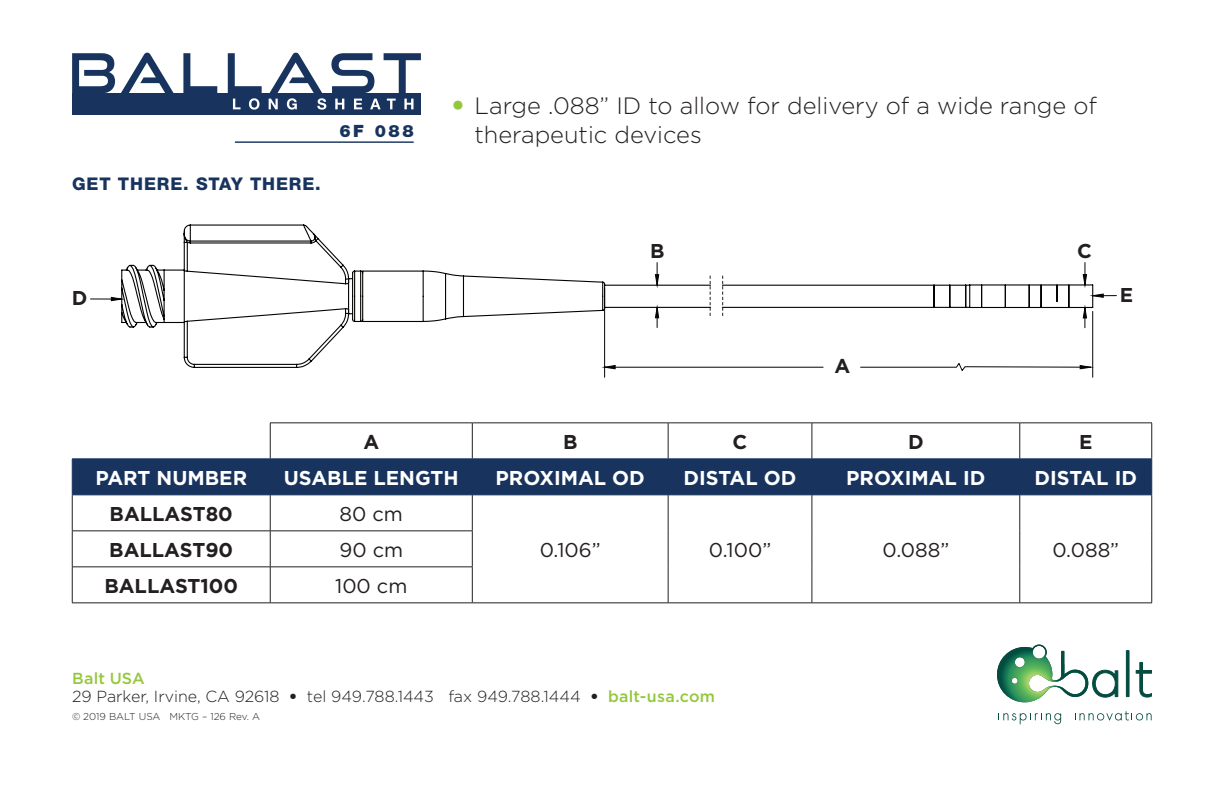
<style>
.page{position:relative;width:1224px;height:792px;background:#fff}
.page>*{position:absolute;margin:0;border:0;box-sizing:border-box;transform-origin:0 0}
.t1{font:300 23.6px/28.4px "Gotham";color:#231f20}
.t2{font:700 20px "Gotham";color:#fff}
.t3{font:700 20px "Gotham";color:#231f20}
.t4{font:20px "Gotham";color:#231f20}
.t5{font:800 17.6px "Helvetica Neue LT Std";letter-spacing:.05em;color:#18345e}
.t6{font:900 17px "Helvetica Neue LT Std";color:#18345e}
.t7{font:300 16px/18px "Gotham";color:#231f20}
.t8{font:300 10px "Gotham";color:#231f20}
.s1{font-size:36.6px;color:#94c83c}
.s2{font-weight:500;color:#94c83c}
.s3{font-weight:900}
</style>
<div class="page">
<svg style="left:1003px;top:713px;width:58px;height:11px"></svg>
<svg style="left:1075px;top:711px;width:77px;height:10px"></svg>
<div style="left:1126px;top:650px;width:3px;height:47px;border:1px solid #044c40"></div>
<svg style="left:1136px;top:662px;width:16px;height:35px"></svg>
<svg style="left:997px;top:647px;width:121px;height:55px"></svg>
<img style="left:1018px;top:645px;width:70px;height:57px">
<div style="left:73px;top:460px;width:1078px;height:35px;background:#18345e"></div>
<hr style="left:270px;top:423px;width:202px;height:1px;background:#231f20">
<hr style="left:270px;top:423px;width:1px;height:36px;background:#231f20">
<hr style="left:472px;top:423px;width:196px;height:1px;background:#231f20">
<hr style="left:472px;top:423px;width:1px;height:36px;background:#231f20">
<hr style="left:668px;top:423px;width:144px;height:1px;background:#231f20">
<hr style="left:668px;top:423px;width:1px;height:36px;background:#231f20">
<hr style="left:812px;top:423px;width:208px;height:1px;background:#231f20">
<hr style="left:812px;top:423px;width:1px;height:36px;background:#231f20">
<hr style="left:1020px;top:423px;width:132px;height:1px;background:#231f20">
<hr style="left:1019px;top:423px;width:1px;height:36px;background:#231f20">
<hr style="left:1151px;top:423px;width:1px;height:36px;background:#231f20">
<hr style="left:472px;top:495px;width:1px;height:36px;background:#231f20">
<hr style="left:668px;top:495px;width:1px;height:36px;background:#231f20">
<hr style="left:812px;top:495px;width:1px;height:36px;background:#231f20">
<hr style="left:1019px;top:495px;width:1px;height:36px;background:#231f20">
<hr style="left:1151px;top:495px;width:1px;height:36px;background:#231f20">
<hr style="left:668px;top:531px;width:1px;height:36px;background:#231f20">
<hr style="left:812px;top:531px;width:1px;height:36px;background:#231f20">
<hr style="left:1019px;top:531px;width:1px;height:36px;background:#231f20">
<hr style="left:1151px;top:531px;width:1px;height:36px;background:#231f20">
<hr style="left:668px;top:567px;width:1px;height:36px;background:#231f20">
<hr style="left:812px;top:567px;width:1px;height:36px;background:#231f20">
<hr style="left:1019px;top:567px;width:1px;height:36px;background:#231f20">
<hr style="left:1151px;top:567px;width:1px;height:36px;background:#231f20">
<hr style="left:472px;top:603px;width:196px;height:1px;background:#231f20">
<hr style="left:668px;top:603px;width:144px;height:1px;background:#231f20">
<hr style="left:812px;top:603px;width:208px;height:1px;background:#231f20">
<hr style="left:1020px;top:603px;width:132px;height:1px;background:#231f20">
<hr style="left:270px;top:531px;width:203px;height:1px;background:#231f20">
<hr style="left:472px;top:531px;width:1px;height:36px;background:#231f20">
<hr style="left:270px;top:567px;width:203px;height:1px;background:#231f20">
<hr style="left:472px;top:567px;width:1px;height:36px;background:#231f20">
<hr style="left:270px;top:603px;width:202px;height:1px;background:#231f20">
<hr style="left:72px;top:495px;width:1px;height:36px;background:#231f20">
<hr style="left:270px;top:495px;width:1px;height:36px;background:#231f20">
<hr style="left:72px;top:531px;width:198px;height:1px;background:#231f20">
<hr style="left:72px;top:531px;width:1px;height:36px;background:#231f20">
<hr style="left:270px;top:531px;width:1px;height:36px;background:#231f20">
<hr style="left:72px;top:567px;width:198px;height:1px;background:#231f20">
<hr style="left:72px;top:567px;width:1px;height:36px;background:#231f20">
<hr style="left:270px;top:567px;width:1px;height:36px;background:#231f20">
<hr style="left:72px;top:603px;width:198px;height:1px;background:#231f20">
<hr style="left:72px;top:459px;width:198px;height:1px;background:#18345e">
<hr style="left:72px;top:459px;width:1px;height:36px;background:#18345e">
<hr style="left:270px;top:459px;width:202px;height:1px;background:#18345e">
<hr style="left:270px;top:459px;width:1px;height:36px;background:#18345e">
<hr style="left:472px;top:459px;width:196px;height:1px;background:#18345e">
<hr style="left:472px;top:459px;width:1px;height:36px;background:#18345e">
<hr style="left:668px;top:459px;width:144px;height:1px;background:#18345e">
<hr style="left:668px;top:459px;width:1px;height:36px;background:#18345e">
<hr style="left:812px;top:459px;width:208px;height:1px;background:#18345e">
<hr style="left:812px;top:459px;width:1px;height:36px;background:#18345e">
<hr style="left:1020px;top:459px;width:132px;height:1px;background:#18345e">
<hr style="left:1019px;top:459px;width:1px;height:36px;background:#18345e">
<hr style="left:1151px;top:459px;width:1px;height:36px;background:#18345e">
<hr style="left:72px;top:495px;width:198px;height:1px;background:#18345e">
<hr style="left:270px;top:495px;width:202px;height:1px;background:#18345e">
<hr style="left:472px;top:495px;width:196px;height:1px;background:#18345e">
<hr style="left:668px;top:495px;width:144px;height:1px;background:#18345e">
<hr style="left:812px;top:495px;width:208px;height:1px;background:#18345e">
<hr style="left:1020px;top:495px;width:132px;height:1px;background:#18345e">
<svg style="left:72px;top:53px;width:43px;height:40px"></svg>
<svg style="left:121px;top:53px;width:53px;height:40px"></svg>
<svg style="left:183px;top:53px;width:34px;height:40px"></svg>
<div style="left:72px;top:93px;width:349px;height:22px;background:#18345e"></div>
<svg style="left:228px;top:53px;width:34px;height:57px"></svg>
<svg style="left:269px;top:53px;width:152px;height:57px"></svg>
<hr style="left:235px;top:141px;width:179px;height:2px;background:#18345e">
<svg style="left:183px;top:224px;width:911px;height:145px"></svg>
<svg style="left:111px;top:263px;width:992px;height:65px"></svg>
<p class="t5" style="left:72px;top:173px;width:250px">GET THERE. STAY THERE.</p>
<p class="t6" style="left:339px;top:121px;width:76px">6F 088</p>
<p class="t3" style="left:72px;top:287px;width:17px">D</p>
<h1 class="t1" style="left:474px;top:91px;width:624px;text-indent:-25px"><span class="s1">•</span> Large .088” ID to allow for delivery of a wide range of therapeutic devices</h1>
<p class="t3" style="left:650px;top:239px;width:16px">B</p>
<p class="t3" style="left:834px;top:354px;width:17px">A</p>
<p class="t3" style="left:1077px;top:239px;width:16px">C</p>
<p class="t3" style="left:1120px;top:283px;width:15px">E</p>
<p class="t3" style="left:363px;top:430px;width:17px">A</p>
<p class="t3" style="left:563px;top:430px;width:16px">B</p>
<p class="t3" style="left:733px;top:430px;width:16px">C</p>
<p class="t3" style="left:908px;top:430px;width:17px">D</p>
<p class="t3" style="left:1079px;top:430px;width:15px">E</p>
<p class="t2" style="left:95px;top:466px;width:153px">PART NUMBER</p>
<p class="t2" style="left:284px;top:466px;width:176px">USABLE LENGTH</p>
<p class="t2" style="left:496px;top:466px;width:151px">PROXIMAL OD</p>
<p class="t2" style="left:684px;top:466px;width:114px">DISTAL OD</p>
<p class="t2" style="left:846px;top:466px;width:141px">PROXIMAL ID</p>
<p class="t2" style="left:1034px;top:466px;width:104px">DISTAL ID</p>
<p class="t3" style="left:110px;top:502px;width:125px">BALLAST80</p>
<p class="t4" style="left:340px;top:503px;width:65px">80 cm</p>
<p class="t3" style="left:109px;top:538px;width:125px">BALLAST90</p>
<p class="t4" style="left:339px;top:539px;width:65px">90 cm</p>
<p class="t4" style="left:540px;top:539px;width:63px">0.106”</p>
<p class="t4" style="left:709px;top:539px;width:64px">0.100”</p>
<p class="t4" style="left:882px;top:539px;width:68px">0.088”</p>
<p class="t4" style="left:1052px;top:539px;width:68px">0.088”</p>
<p class="t3" style="left:104px;top:574px;width:135px">BALLAST100</p>
<p class="t4" style="left:335px;top:575px;width:74px">100 cm</p>
<p class="t7" style="left:72px;top:669px;width:645px"><span class="s2">Balt USA<br></span>29 Parker, Irvine, CA 92618 <span class="s3">•</span> tel 949.788.1443 fax 949.788.1444 <span class="s3">•</span> <span class="s2">balt-usa.com</span></p>
<p class="t8" style="left:72px;top:711px;width:189px">© 2019 BALT USA MKTG – 126 Rev. A</p>
</div>
